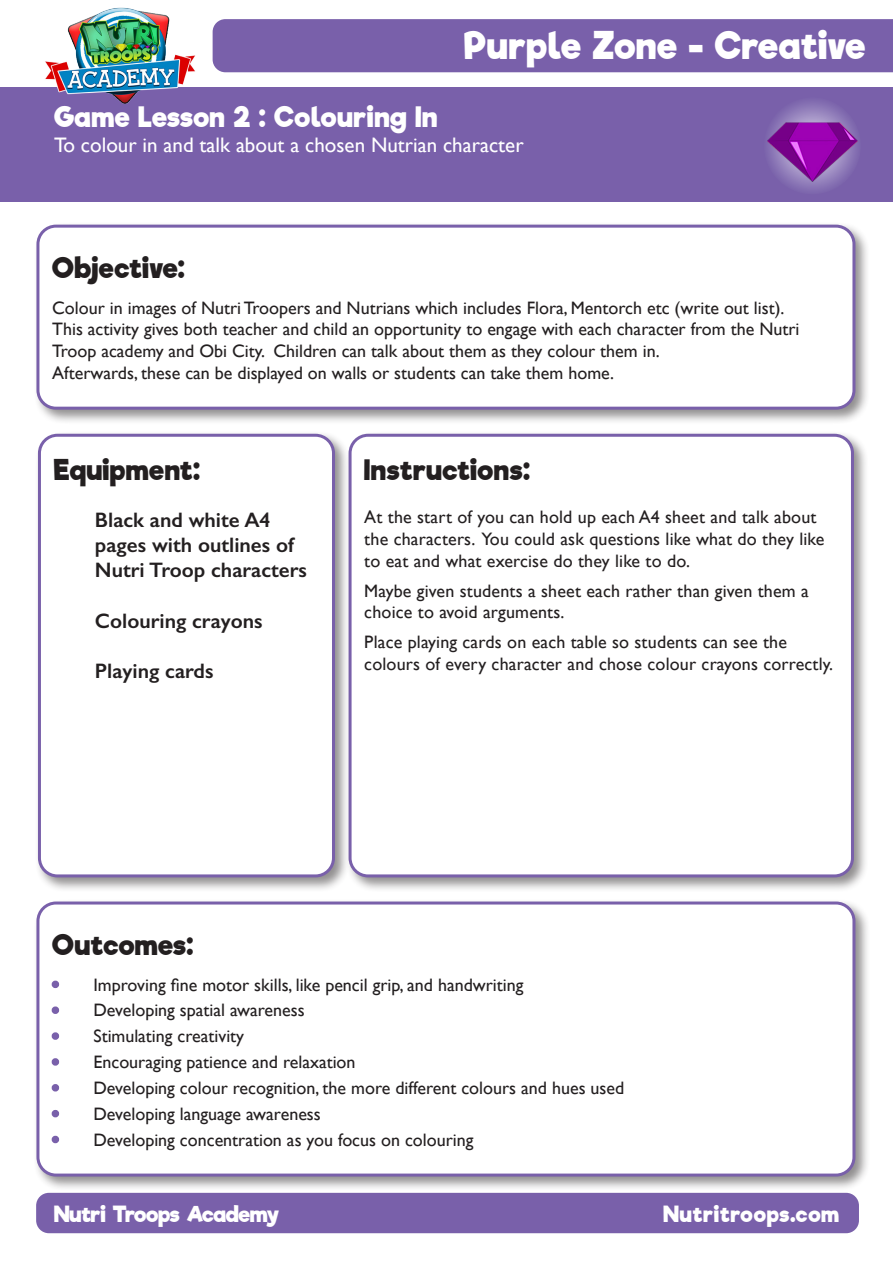
<style>
.page{position:relative;width:893px;height:1263px;background:#fff}
.page>*{position:absolute;margin:0;border:0;box-sizing:border-box;transform-origin:0 0}
.t1{font:700 36px "Riffic Free";letter-spacing:.025em;color:#fff}
.t2{font:700 27px "Riffic Free";letter-spacing:.02em;color:#231f20}
.t3{font:700 27px "Riffic Free";letter-spacing:.025em;color:#fff}
.t4{font:600 21px/25.2px "Gill Sans";color:#231f20}
.t5{font:21px "Gill Sans";color:#fff}
.t6{font:700 21px "Riffic Free";letter-spacing:.005em;color:#fff}
.t7{font:700 21px "Riffic Free";letter-spacing:.045em;color:#fff}
.t8{font:18px/21.6px "Gill Sans";color:#231f20}
.s1{color:#7960aa}
</style>
<div class="page">
<div style="left:0;top:87px;width:893px;height:115px;background:#7960aa"></div>
<div style="left:36px;top:1193px;width:823px;height:40px;background:#7960aa;border-radius:13px"></div>
<div style="left:346px;top:431px;width:523px;height:461px;background:#231f20;opacity:.5"></div>
<div style="left:350px;top:435px;width:502px;height:441px;background:#fff;border-radius:18px"></div>
<div style="left:349px;top:434px;width:505px;height:443px;border:3px solid #7960aa;border-radius:18px"></div>
<div style="left:35px;top:431px;width:315px;height:461px;background:#231f20;opacity:.5"></div>
<div style="left:39px;top:435px;width:294px;height:441px;background:#fff;border-radius:18px"></div>
<div style="left:38px;top:434px;width:297px;height:443px;border:3px solid #7960aa;border-radius:18px"></div>
<div style="left:33px;top:222px;width:837px;height:203px;background:#231f20;opacity:.5"></div>
<div style="left:38px;top:226px;width:816px;height:182px;background:#fff;border-radius:18px"></div>
<div style="left:36px;top:225px;width:819px;height:185px;border:3px solid #7960aa;border-radius:18px"></div>
<div style="left:34px;top:898px;width:837px;height:294px;background:#231f20;opacity:.5"></div>
<div style="left:38px;top:903px;width:816px;height:272px;background:#fff;border-radius:18px"></div>
<div style="left:36px;top:901px;width:819px;height:275px;border:3px solid #7960aa;border-radius:18px"></div>
<img style="left:763px;top:97px;width:98px;height:98px;border-radius:49px">
<img style="left:45px;top:7px;width:848px;height:121px">
<p class="t1" style="left:464px;top:24px;width:403px">Purple Zone - Creative</p>
<p class="t3" style="left:54px;top:101px;width:385px">Game Lesson 2 : Colouring In</p>
<p class="t5" style="left:54px;top:133px;width:471px">To colour in and talk about a chosen Nutrian character</p>
<p class="t2" style="left:52px;top:251px;width:134px">Objective:</p>
<p class="t8" style="left:52px;top:297px;width:749px">Colour in images of Nutri Troopers and Nutrians which includes Flora, Mentorch etc (write out list).<br>This activity gives both teacher and child an opportunity to engage with each character from the Nutri<br>Troop academy and Obi City. Children can talk about them as they colour them in.</p>
<p class="t8" style="left:52px;top:361px;width:563px">Afterwards, these can be displayed on walls or students can take them home.</p>
<p class="t2" style="left:54px;top:454px;width:148px">Equipment:</p>
<p class="t4" style="left:95px;top:507px;width:213px">Black and white A4 pages with outlines of<br>Nutri Troop characters</p>
<p class="t4" style="left:95px;top:608px;width:169px">Colouring crayons</p>
<p class="t4" style="left:95px;top:658px;width:120px">Playing cards</p>
<p class="t2" style="left:364px;top:454px;width:167px">Instructions:</p>
<p class="t8" style="left:364px;top:506px;width:462px">At the start of you can hold up each A4 sheet and talk about the characters. You could ask questions like what do they like to eat and what exercise do they like to do.</p>
<p class="t8" style="left:364px;top:580px;width:446px">Maybe given students a sheet each rather than given them a choice to avoid arguments.</p>
<p class="t8" style="left:364px;top:631px;width:470px">Place playing cards on each table so students can see the colours of every character and chose colour crayons correctly.</p>
<p class="t2" style="left:52px;top:928px;width:143px">Outcomes:</p>
<p class="t8" style="left:52px;top:973px;width:473px"><span class="s1">•</span> Improving fine motor skills, like pencil grip, and handwriting</p>
<p class="t8" style="left:52px;top:999px;width:254px"><span class="s1">•</span> Developing spatial awareness</p>
<p class="t8" style="left:52px;top:1025px;width:193px"><span class="s1">•</span> Stimulating creativity</p>
<p class="t8" style="left:52px;top:1051px;width:305px"><span class="s1">•</span> Encouraging patience and relaxation</p>
<p class="t8" style="left:52px;top:1077px;width:574px"><span class="s1">•</span> Developing colour recognition, the more different colours and hues used</p>
<p class="t8" style="left:52px;top:1103px;width:270px"><span class="s1">•</span> Developing language awareness</p>
<p class="t8" style="left:52px;top:1128px;width:423px"><span class="s1">•</span> Developing concentration as you focus on colouring</p>
<p class="t6" style="left:54px;top:1201px;width:227px">Nutri Troops Academy</p>
<p class="t7" style="left:663px;top:1201px;width:177px">Nutritroops.com</p>
</div>
